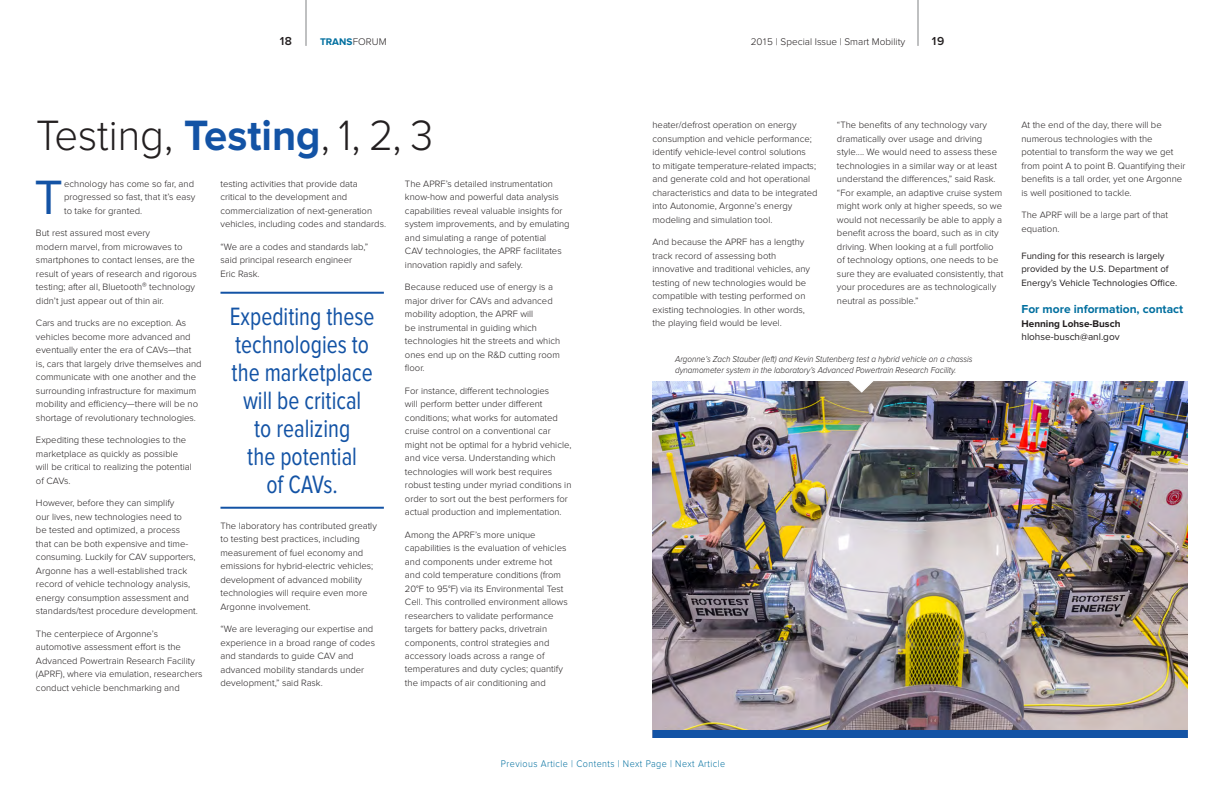
<style>
.page{position:relative;width:1224px;height:792px;background:#fff}
.page>*{position:absolute;margin:0;border:0;box-sizing:border-box;transform-origin:0 0}
.TF_body_text{font:50px "Proxima Nova";color:#1353a5}
.headline{font:300 44px "Proxima Nova";color:#231f20;scale:.95 1}
.New_callouts{font:26px/28px "Proxima Nova Cond";color:#1353a5;text-align:center;scale:.9 1}
.t1{font:700 12px "Proxima Nova";color:#006f9f}
.t2{font:600 12px "Proxima Nova";color:#231f20}
.t3{font:300 10px "Proxima Nova";letter-spacing:.05em;color:#006f9f;scale:.9 1}
.t4{font:10px/13.5px "Proxima Nova";color:#231f20}
.t5{font:300 10px "Proxima Nova";color:#231f20}
.t6{font:700 10px "Proxima Nova";color:#006f9f}
.TF_body_text-2{font:300 9.5px/13.5px "Proxima Nova";color:#231f20}
.TF_body_text-3{font:9.5px/13.5px "Proxima Nova";color:#231f20}
.Captions{font:italic 300 9px/11px "Proxima Nova";color:#231f20;scale:.9 1}
.s1{font-weight:300;color:#231f20}
.s2{font-weight:700;color:#1353a5}
.s3{font-weight:700}
</style>
<div class="page">
<hr style="left:306px;top:0;width:1px;height:46px;background:#808285">
<hr style="left:918px;top:0;width:1px;height:46px;background:#808285">
<img style="left:652px;top:382px;width:536px;height:348px">
<div style="left:652px;top:730px;width:536px;height:8px;background:#1353a5"></div>
<svg style="left:845px;top:381px;width:32px;height:12px"></svg>
<hr style="left:220px;top:292px;width:164px;height:2px;background:#1353a5">
<hr style="left:220px;top:507px;width:164px;height:2px;background:#1353a5">
<p class="t2" style="left:280px;top:35px;width:14px">18</p>
<p class="t6" style="left:320px;top:37px;width:68px">TRANS<span class="s1">FORUM</span></p>
<p class="t5" style="left:751px;top:37px;width:156px">2015 | Special Issue | Smart Mobility</p>
<p class="t2" style="left:932px;top:35px;width:14px">19</p>
<p class="headline" style="left:36px;top:116px;width:420px">Testing, <span class="s2">Testing</span>, 1, 2, 3</p>
<p class="TF_body_text" style="left:34px;top:174px;width:30px">T</p>
<p class="TF_body_text-2" style="left:64px;top:177px;width:133px;text-align:justify">echnology has come so far, and progressed so fast, that it’s easy to take for granted.</p>
<p class="TF_body_text-2" style="left:36px;top:227px;width:162px">But rest assured most every<br>modern marvel, from microwaves to smartphones to contact lenses, are the result of years of research and rigorous testing; after all, Bluetooth® technology didn’t just appear out of thin air.</p>
<p class="TF_body_text-2" style="left:36px;top:317px;width:167px">Cars and trucks are no exception. As vehicles become more advanced and eventually enter the era of CAVs—that is, cars that largely drive themselves and communicate with one another and the surrounding infrastructure for maximum mobility and efficiency—there will be no shortage of revolutionary technologies.</p>
<p class="TF_body_text-2" style="left:36px;top:434px;width:157px">Expediting these technologies to the marketplace as quickly as possible will be critical to realizing the potential of CAVs.</p>
<p class="TF_body_text-2" style="left:36px;top:497px;width:163px">However, before they can simplify<br>our lives, new technologies need to<br>be tested and optimized, a process that can be both expensive and time&shy;consuming. Luckily for CAV supporters, Argonne has a well-established track record of vehicle technology analysis, energy consumption assessment and standards/test procedure development.</p>
<p class="TF_body_text-2" style="left:36px;top:627px;width:168px">The centerpiece of Argonne’s automotive assessment effort is the Advanced Powertrain Research Facility (APRF), where via emulation, researchers conduct vehicle benchmarking and</p>
<p class="TF_body_text-2" style="left:220px;top:177px;width:167px">testing activities that provide data<br>critical to the development and commercialization of next-generation vehicles, including codes and standards.</p>
<p class="TF_body_text-2" style="left:220px;top:240px;width:149px">“We are a codes and standards lab,” said principal research engineer<br>Eric Rask.</p>
<p class="New_callouts" style="left:230px;top:304px;width:162px">Expediting these technologies to the marketplace will be critical<br>to realizing<br>the potential<br>of CAVs.</p>
<p class="TF_body_text-2" style="left:220px;top:519px;width:158px">The laboratory has contributed greatly to testing best practices, including measurement of fuel economy and emissions for hybrid-electric vehicles; development of advanced mobility technologies will require even more Argonne involvement.</p>
<p class="TF_body_text-2" style="left:220px;top:623px;width:156px">“We are leveraging our expertise and experience in a broad range of codes and standards to guide CAV and advanced mobility standards under development,” said Rask.</p>
<p class="TF_body_text-2" style="left:405px;top:177px;width:166px">The APRF’s detailed instrumentation know-how and powerful data analysis capabilities reveal valuable insights for system improvements, and by emulating and simulating a range of potential<br>CAV technologies, the APRF facilitates innovation rapidly and safely.</p>
<p class="TF_body_text-2" style="left:405px;top:281px;width:157px">Because reduced use of energy is a major driver for CAVs and advanced mobility adoption, the APRF will<br>be instrumental in guiding which technologies hit the streets and which ones end up on the R&amp;D cutting room floor.</p>
<p class="TF_body_text-2" style="left:405px;top:384px;width:168px">For instance, different technologies<br>will perform better under different conditions; what works for automated cruise control on a conventional car might not be optimal for a hybrid vehicle, and vice versa. Understanding which technologies will work best requires robust testing under myriad conditions in order to sort out the best performers for actual production and implementation.</p>
<p class="TF_body_text-2" style="left:405px;top:528px;width:164px">Among the APRF’s more unique capabilities is the evaluation of vehicles and components under extreme hot and cold temperature conditions (from 20°F to 95°F) via its Environmental Test Cell. This controlled environment allows researchers to validate performance targets for battery packs, drivetrain components, control strategies and accessory loads across a range of temperatures and duty cycles; quantify the impacts of air conditioning and</p>
<p class="TF_body_text-2" style="left:652px;top:119px;width:167px">heater/defrost operation on energy consumption and vehicle performance; identify vehicle-level control solutions<br>to mitigate temperature-related impacts; and generate cold and hot operational characteristics and data to be integrated into Autonomie, Argonne’s energy modeling and simulation tool.</p>
<p class="TF_body_text-2" style="left:652px;top:236px;width:159px">And because the APRF has a lengthy track record of assessing both innovative and traditional vehicles, any testing of new technologies would be compatible with testing performed on existing technologies. In other words, the playing field would be level.</p>
<p class="TF_body_text-2" style="left:837px;top:119px;width:168px">“The benefits of any technology vary dramatically over usage and driving style.... We would need to assess these technologies in a similar way or at least understand the differences,” said Rask. “For example, an adaptive cruise system might work only at higher speeds, so we would not necessarily be able to apply a benefit across the board, such as in city driving. When looking at a full portfolio of technology options, one needs to be sure they are evaluated consistently, that your procedures are as technologically neutral as possible.”</p>
<p class="TF_body_text-2" style="left:1021px;top:119px;width:165px">At the end of the day, there will be numerous technologies with the potential to transform the way we get from point A to point B. Quantifying their benefits is a tall order, yet one Argonne is well positioned to tackle.</p>
<p class="TF_body_text-2" style="left:1021px;top:209px;width:148px">The APRF will be a large part of that equation.</p>
<p class="TF_body_text-3" style="left:1021px;top:249px;width:157px">Funding for this research is largely provided by the U.S. Department of<br>Energy’s Vehicle Technologies Office.</p>
<p class="t1" style="left:1021px;top:304px;width:163px">For more information, contact</p>
<p class="t4" style="left:1022px;top:317px;width:101px"><span class="s3">Henning Lohse-Busch </span>hlohse-busch@anl.gov</p>
<p class="Captions" style="left:675px;top:354px;width:332px">Argonne’s Zach Stauber (left) and Kevin Stutenberg test a hybrid vehicle on a chassis dynamometer system in the laboratory’s Advanced Powertrain Research Facility.</p>
<p class="t3" style="left:501px;top:759px;width:251px">Previous Article | Contents | Next Page | Next Article</p>
</div>
